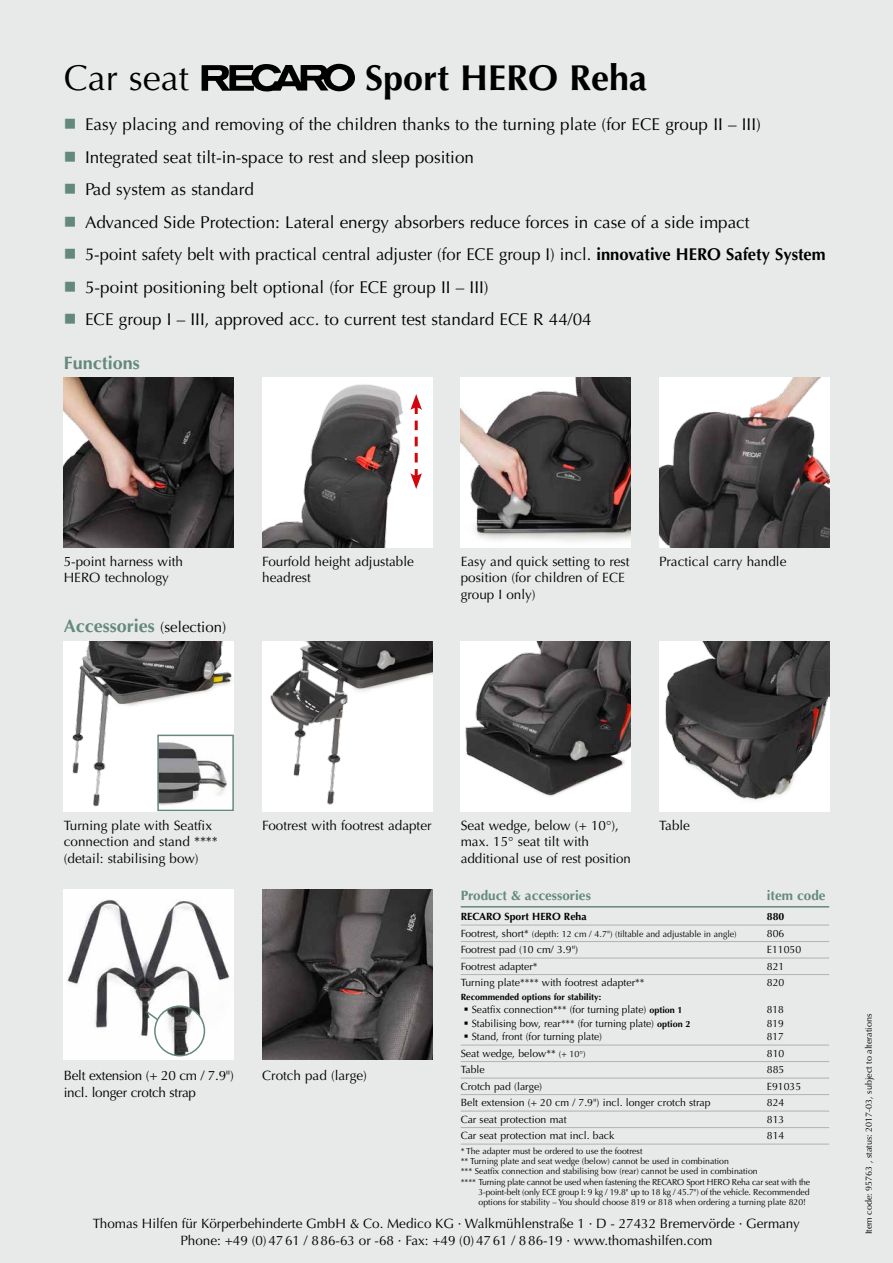
<style>
.page{position:relative;width:893px;height:1263px;background:#e7eae9}
.page>*{position:absolute;margin:0;border:0;box-sizing:border-box;transform-origin:0 0}
.t1{font:700 36px "Optima";color:#000}
.t2{font:36px "Optima";color:#000}
.t3{font:700 18px "Optima";color:#64897a}
.t4{font:17.1px "Optima";color:#000}
.t5{font:13.5px/16.5px "Optima";color:#000}
.t6{font:13.5px "Optima";letter-spacing:-.02em;color:#000}
.t7{font:700 13.5px "Optima";color:#64897a}
.t8{font:10.5px "Optima";color:#000}
.t9{font:700 10.5px "Optima";color:#000}
.t10{font:9px "Optima";color:#000}
.t11{font:700 9px "Optima";color:#000}
.t12{font:8.7px "Optima";color:#000}
.t13{font:8.7px "Optima";letter-spacing:-.02em;color:#000}
.s1{color:#64897a}
.s2{font-weight:700}
.s3{font-weight:400;font-size:15px;color:#000}
.s4{font-size:10.5px}
.s5{font-weight:700;font-size:9px}
.s6{font-size:9px}
</style>
<div class="page">
<img style="left:659px;top:641px;width:170px;height:169px">
<img style="left:262px;top:641px;width:170px;height:170px">
<div style="left:461px;top:641px;width:170px;height:170px;background:#fff"></div>
<img style="left:465px;top:641px;width:166px;height:155px">
<img style="left:64px;top:641px;width:170px;height:170px">
<img style="left:160px;top:738px;width:71px;height:70px">
<div style="left:157px;top:735px;width:77px;height:76px;border:2px solid #64897a"></div>
<img style="left:659px;top:377px;width:170px;height:170px">
<div style="left:262px;top:377px;width:170px;height:170px;background:#fff"></div>
<img style="left:262px;top:384px;width:141px;height:163px">
<img style="left:461px;top:377px;width:170px;height:170px">
<svg style="left:410px;top:394px;width:12px;height:95px"></svg>
<img style="left:64px;top:377px;width:170px;height:170px">
<img style="left:262px;top:890px;width:170px;height:170px">
<hr style="left:461px;top:906px;width:368px;height:1px;background:#64897a">
<hr style="left:461px;top:925px;width:368px;height:1px;background:#b1b2b3">
<hr style="left:461px;top:941px;width:368px;height:1px;background:#b1b2b3">
<hr style="left:461px;top:958px;width:368px;height:1px;background:#b1b2b3">
<hr style="left:461px;top:974px;width:368px;height:1px;background:#b1b2b3">
<hr style="left:461px;top:1045px;width:368px;height:1px;background:#b1b2b3">
<hr style="left:461px;top:1061px;width:368px;height:1px;background:#b1b2b3">
<hr style="left:461px;top:1078px;width:368px;height:1px;background:#b1b2b3">
<hr style="left:461px;top:1094px;width:368px;height:1px;background:#b1b2b3">
<hr style="left:461px;top:1111px;width:368px;height:1px;background:#b1b2b3">
<hr style="left:461px;top:1127px;width:368px;height:1px;background:#b1b2b3">
<hr style="left:461px;top:1144px;width:368px;height:1px;background:#b1b2b3">
<img style="left:64px;top:890px;width:170px;height:170px">
<svg style="left:144px;top:1009px;width:20px;height:16px"></svg>
<img style="left:155px;top:1006px;width:49px;height:50px;border-radius:25px">
<div style="left:154px;top:1005px;width:51px;height:51px;border:2px solid #64897a;border-radius:50%"></div>
<svg style="left:202px;top:64px;width:153px;height:27px"></svg>
<h1 class="t2" style="left:64px;top:57px;width:127px">Car seat</h1>
<h1 class="t1" style="left:365px;top:57px;width:284px">Sport HERO Reha</h1>
<p class="t4" style="left:64px;top:114px;width:699px"><span class="s1">■</span> Easy placing and removing of the children thanks to the turning plate (for ECE group II – III)</p>
<p class="t4" style="left:64px;top:147px;width:412px"><span class="s1">■</span> Integrated seat tilt-in-space to rest and sleep position</p>
<p class="t4" style="left:64px;top:179px;width:192px"><span class="s1">■</span> Pad system as standard</p>
<p class="t4" style="left:64px;top:212px;width:687px"><span class="s1">■</span> Advanced Side Protection: Lateral energy absorbers reduce forces in case of a side impact</p>
<p class="t4" style="left:64px;top:244px;width:763px"><span class="s1">■</span> 5-point safety belt with practical central adjuster (for ECE group I) incl. <span class="s2">innovative HERO Safety System</span></p>
<p class="t4" style="left:64px;top:277px;width:426px"><span class="s1">■</span> 5-point positioning belt optional (for ECE group II – III)</p>
<p class="t4" style="left:64px;top:309px;width:529px"><span class="s1">■</span> ECE group I – III, approved acc. to current test standard ECE R 44/04</p>
<h2 class="t3" style="left:64px;top:352px;width:78px">Functions</h2>
<p class="t5" style="left:262px;top:553px;width:153px">Fourfold height adjustable headrest</p>
<p class="t5" style="left:64px;top:553px;width:121px">5-point harness with</p>
<p class="t5" style="left:659px;top:553px;width:129px">Practical carry handle</p>
<p class="t5" style="left:64px;top:570px;width:107px">HERO technology</p>
<p class="t5" style="left:461px;top:553px;width:170px">Easy and quick setting to rest position (for children of ECE group I only)</p>
<h2 class="t3" style="left:64px;top:615px;width:164px">Accessories <span class="s3">(selection)</span></h2>
<p class="t5" style="left:64px;top:817px;width:150px">Turning plate with Seatfix</p>
<p class="t5" style="left:262px;top:817px;width:171px">Footrest with footrest adapter</p>
<p class="t5" style="left:64px;top:833px;width:156px">connection and stand **** (detail: stabilising bow)</p>
<p class="t6" style="left:64px;top:1068px;width:172px">Belt extension (+ 20 cm / 7.9")</p>
<p class="t5" style="left:262px;top:1068px;width:106px">Crotch pad (large)</p>
<p class="t6" style="left:64px;top:1084px;width:134px">incl. longer crotch strap</p>
<p class="t5" style="left:461px;top:817px;width:160px">Seat wedge, below (+ 10°),</p>
<p class="t5" style="left:659px;top:817px;width:32px">Table</p>
<p class="t5" style="left:461px;top:833px;width:172px">max. 15° seat tilt with additional use of rest position</p>
<p class="t7" style="left:461px;top:887px;width:132px">Product &amp; accessories</p>
<p class="t7" style="left:767px;top:887px;width:60px">item code</p>
<p class="t9" style="left:461px;top:911px;width:128px">RECARO Sport HERO Reha</p>
<p class="t9" style="left:767px;top:911px;width:19px">880</p>
<p class="t10" style="left:461px;top:929px;width:277px"><span class="s4">Footrest, short*</span> (depth: 12 cm / 4.7") (tiltable and adjustable in angle)</p>
<p class="t8" style="left:767px;top:927px;width:19px">806</p>
<p class="t8" style="left:461px;top:944px;width:119px">Footrest pad (10 cm/ 3.9")</p>
<p class="t8" style="left:767px;top:944px;width:36px">E11050</p>
<p class="t8" style="left:461px;top:960px;width:78px">Footrest adapter*</p>
<p class="t8" style="left:767px;top:960px;width:19px">821</p>
<p class="t8" style="left:461px;top:977px;width:185px">Turning plate**** with footrest adapter**</p>
<p class="t8" style="left:767px;top:977px;width:19px">820</p>
<p class="t11" style="left:461px;top:992px;width:142px">Recommended options for stability:</p>
<p class="t8" style="left:464px;top:1004px;width:220px">▪ Seatfix connection*** (for turning plate) <span class="s5">option 1</span></p>
<p class="t8" style="left:767px;top:1004px;width:18px">818</p>
<p class="t8" style="left:464px;top:1017px;width:228px">▪ Stabilising bow, rear*** (for turning plate) <span class="s5">option 2</span></p>
<p class="t8" style="left:767px;top:1017px;width:18px">819</p>
<p class="t8" style="left:464px;top:1031px;width:140px">▪ Stand, front (for turning plate)</p>
<p class="t8" style="left:767px;top:1031px;width:18px">817</p>
<p class="t8" style="left:461px;top:1047px;width:127px">Seat wedge, below** <span class="s6">(+ 10°)</span></p>
<p class="t8" style="left:767px;top:1047px;width:19px">810</p>
<p class="t8" style="left:461px;top:1064px;width:26px">Table</p>
<p class="t8" style="left:767px;top:1064px;width:19px">885</p>
<p class="t8" style="left:461px;top:1080px;width:83px">Crotch pad (large)</p>
<p class="t8" style="left:767px;top:1080px;width:36px">E91035</p>
<p class="t8" style="left:461px;top:1097px;width:252px">Belt extension (+ 20 cm / 7.9") incl. longer crotch strap</p>
<p class="t8" style="left:767px;top:1097px;width:19px">824</p>
<p class="t8" style="left:461px;top:1113px;width:107px">Car seat protection mat</p>
<p class="t8" style="left:767px;top:1113px;width:19px">813</p>
<p class="t8" style="left:461px;top:1130px;width:155px">Car seat protection mat incl. back</p>
<p class="t8" style="left:767px;top:1130px;width:19px">814</p>
<p class="t12" style="left:461px;top:1146px;width:183px">* The adapter must be ordered to use the footrest</p>
<p class="t12" style="left:461px;top:1156px;width:270px">** Turning plate and seat wedge (below) cannot be used in combination</p>
<p class="t12" style="left:461px;top:1166px;width:299px">*** Seatfix connection and stabilising bow (rear) cannot be used in combination</p>
<p class="t13" style="left:461px;top:1176px;width:351px">**** Turning plate cannot be used when fastening the RECARO Sport HERO Reha car seat with the</p>
<p class="t13" style="left:478px;top:1187px;width:333px">3-point-belt (only ECE group I: 9 kg / 19.8" up to 18 kg / 45.7") of the vehicle. Recommended</p>
<p class="t12" style="left:478px;top:1197px;width:329px">options for stability – You should choose 819 or 818 when ordering a turning plate 820!</p>
<p class="t5" style="left:93px;top:1216px;width:708px;text-align:center">Thomas Hilfen für Körperbehinderte GmbH &amp; Co. Medico KG · Walkmühlenstraße 1 · D - 27432 Bremervörde · Germany<br>Phone: +49 (0)4761 / 886-63 or -68 · Fax: +49 (0)4761 / 886-19 · www.thomashilfen.com</p>
<p class="t10" style="left:863px;top:1234px;width:222px;rotate:-90deg">Item code: 95763 , status: 2017-03, subject to alterations</p>
</div>
